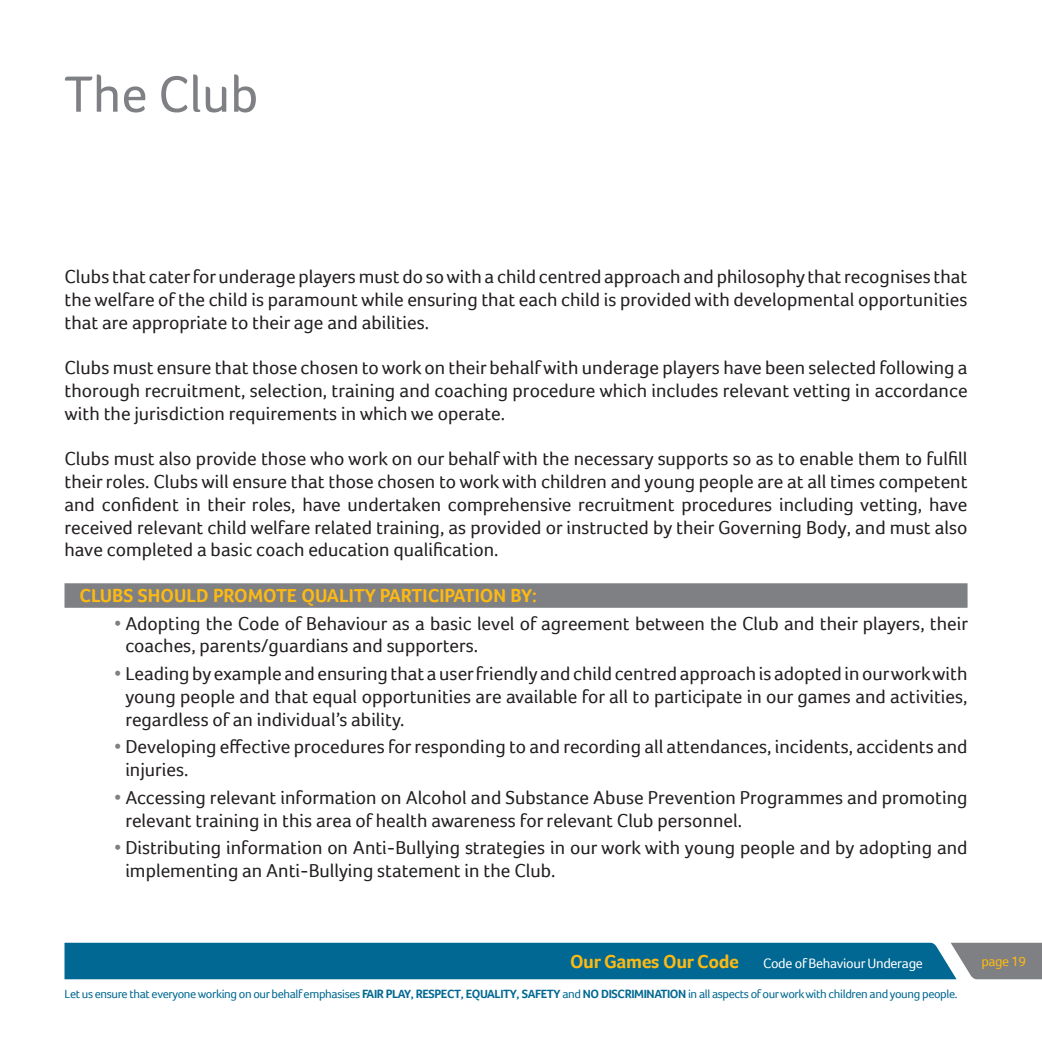
<style>
.page{position:relative;width:1042px;height:1042px;background:#fff}
.page>*{position:absolute;margin:0;border:0;box-sizing:border-box;transform-origin:0 0}
.t1{font:52.5px "Foco";color:#7e8083}
.t2{font:19.25px/22.8px "Foco";color:#231f20;text-align:justify}
.t3{font:700 19.25px "Foco";color:#fdb913}
.t4{font:14px "Foco";letter-spacing:-.02em;color:#fff}
.t5{font:14px "Foco";letter-spacing:-.03em;color:#fdb913}
.t6{font:12.25px "Foco";letter-spacing:-.03em;color:#006892}
.s1{color:#7e8083}
.s2{font-weight:700;font-size:19.25px;color:#fdb913}
.s3{font-weight:700}
</style>
<div class="page">
<svg style="left:64px;top:943px;width:978px;height:36px;background:#0e6c92"></svg>
<div style="left:64px;top:583px;width:903px;height:25px;background:#7e8083"></div>
<h1 class="t1" style="left:64px;top:64px;width:195px">The Club</h1>
<p class="t2" style="left:64px;top:265px;width:904px">Clubs that cater for underage players must do so with a child centred approach and philosophy that recognises that the welfare of the child is paramount while ensuring that each child is provided with developmental opportunities that are appropriate to their age and abilities.</p>
<p class="t2" style="left:64px;top:356px;width:904px">Clubs must ensure that those chosen to work on their behalf with underage players have been selected following a thorough recruitment, selection, training and coaching procedure which includes relevant vetting in accordance with the jurisdiction requirements in which we operate.</p>
<p class="t2" style="left:64px;top:447px;width:904px">Clubs must also provide those who work on our behalf with the necessary supports so as to enable them to fulfill their roles. Clubs will ensure that those chosen to work with children and young people are at all times competent and confident in their roles, have undertaken comprehensive recruitment procedures including vetting, have received relevant child welfare related training, as provided or instructed by their Governing Body, and must also have completed a basic coach education qualification.</p>
<p class="t3" style="left:79px;top:584px;width:459px">CLUBS SHOULD PROMOTE QUALITY PARTICIPATION BY:</p>
<p class="t2" style="left:125px;top:611px;width:844px;text-indent:-11px"><span class="s1">•</span> Adopting the Code of Behaviour as a basic level of agreement between the Club and their players, their coaches, parents/guardians and supporters.</p>
<p class="t2" style="left:125px;top:662px;width:844px;text-indent:-11px"><span class="s1">•</span> Leading by example and ensuring that a user friendly and child centred approach is adopted in our work with young people and that equal opportunities are available for all to participate in our games and activities, regardless of an individual’s ability.</p>
<p class="t2" style="left:125px;top:735px;width:844px;text-indent:-11px"><span class="s1">•</span> Developing effective procedures for responding to and recording all attendances, incidents, accidents and injuries.</p>
<p class="t2" style="left:125px;top:786px;width:844px;text-indent:-11px"><span class="s1">•</span> Accessing relevant information on Alcohol and Substance Abuse Prevention Programmes and promoting relevant training in this area of health awareness for relevant Club personnel.</p>
<p class="t2" style="left:125px;top:836px;width:843px;text-indent:-11px"><span class="s1">•</span> Distributing information on Anti-Bullying strategies in our work with young people and by adopting and implementing an Anti-Bullying statement in the Club.</p>
<p class="t4" style="left:570px;top:955px;width:354px"><span class="s2">Our Games Our Code</span> Code of Behaviour Underage</p>
<p class="t5" style="left:981px;top:953px;width:46px">page 19</p>
<p class="t6" style="left:64px;top:987px;width:894px">Let us ensure that everyone working on our behalf emphasises <span class="s3">FAIR PLAY, RESPECT, EQUALITY, SAFETY</span> and <span class="s3">NO DISCRIMINATION</span> in all aspects of our work with children and young people.</p>
</div>
